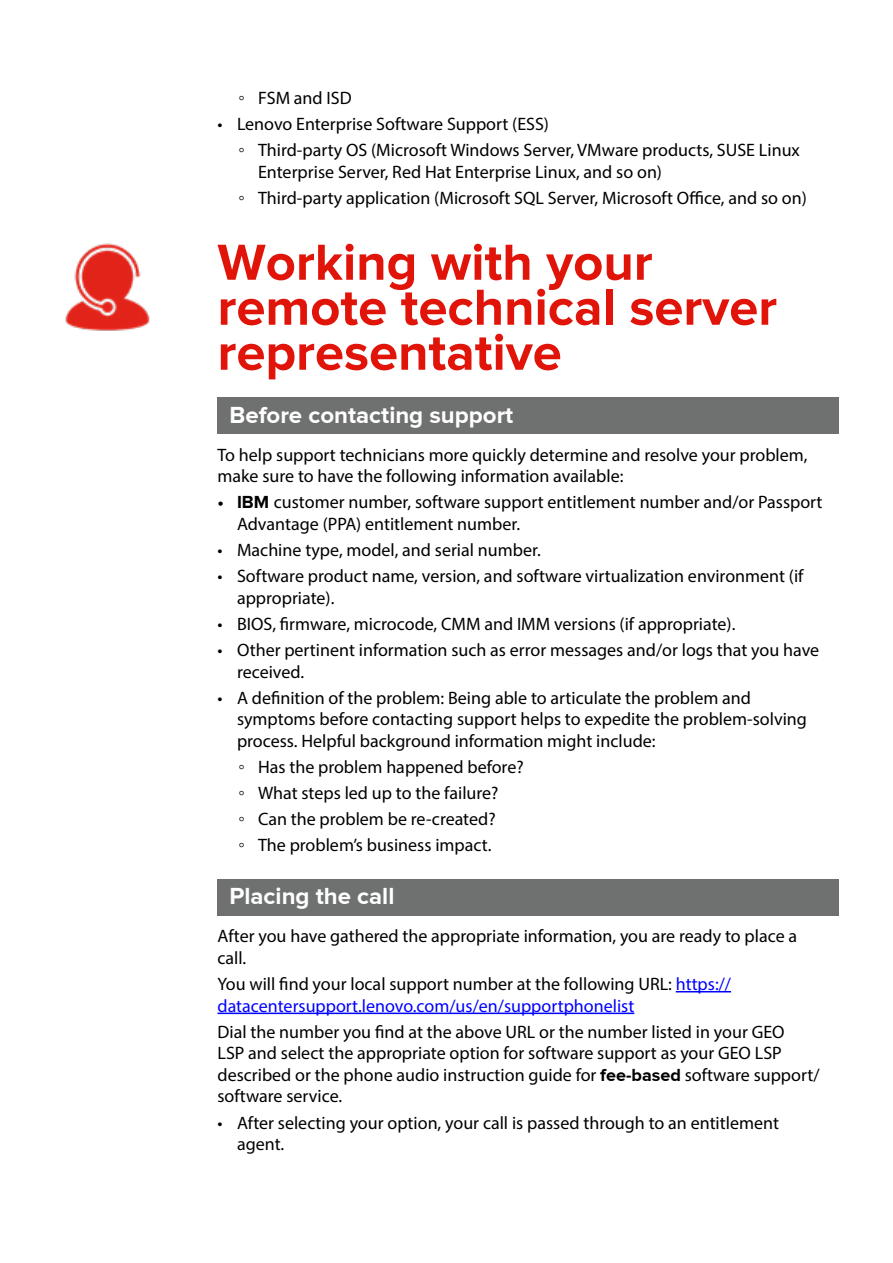
<style>
.page{position:relative;width:893px;height:1263px;background:#fff}
.page>*{position:absolute;margin:0;border:0;box-sizing:border-box;transform-origin:0 0}
.t1{font:700 52.5px/45px "Proxima Nova";color:#e1140a}
.t2{font:700 24px "Proxima Nova";color:#fff}
.t3{font:18px/21.6px "Myriad Pro";color:#000}
.t4{font:18px/21.6px "Myriad Pro";color:#00f}
.s1{font-family:"Arial"}
.s2{font-family:"Proxima Nova";font-weight:700}
.s3{color:#000}
</style>
<div class="page">
<div style="left:218px;top:398px;width:621px;height:36px;background:#6f7170"></div>
<div style="left:218px;top:879px;width:621px;height:36px;background:#6f7170"></div>
<hr style="left:676px;top:991px;width:55px;height:1px;background:#00f">
<hr style="left:218px;top:1012px;width:416px;height:2px;background:#00f">
<img style="left:65px;top:243px;width:85px;height:88px">
<p class="t3" style="left:239px;top:87px;width:115px"><span class="s1">◦</span> FSM and ISD</p>
<p class="t3" style="left:239px;top:111px;width:563px;line-height:26.1px;text-indent:-21px">• Lenovo Enterprise Software Support (ESS)<br><span class="s1">◦</span> Third-party OS (Microsoft Windows Server, VMware products, SUSE Linux</p>
<p class="t3" style="left:239px;top:159px;width:570px;line-height:26.1px;text-indent:19px">Enterprise Server, Red Hat Enterprise Linux, and so on)<br><span class="s1">◦</span> Third-party application (Microsoft SQL Server, Microsoft Office, and so on)</p>
<h1 class="t1" style="left:218px;top:239px;width:561px">Working with your remote technical server representative</h1>
<h2 class="t2" style="left:230px;top:401px;width:285px">Before contacting support</h2>
<p class="t3" style="left:218px;top:444px;width:592px">To help support technicians more quickly determine and resolve your problem, make sure to have the following information available:</p>
<p class="t3" style="left:237px;top:491px;width:587px;text-indent:-19px"><span class="s2">• IBM</span> customer number, software support entitlement number and/or Passport<br>Advantage (PPA) entitlement number.</p>
<p class="t3" style="left:218px;top:539px;width:325px">• Machine type, model, and serial number.</p>
<p class="t3" style="left:237px;top:565px;width:568px;text-indent:-19px">• Software product name, version, and software virtualization environment (if appropriate).</p>
<p class="t3" style="left:218px;top:613px;width:519px">• BIOS, firmware, microcode, CMM and IMM versions (if appropriate).</p>
<p class="t3" style="left:237px;top:639px;width:584px;text-indent:-19px">• Other pertinent information such as error messages and/or logs that you have received.</p>
<p class="t3" style="left:237px;top:687px;width:571px;text-indent:-19px">• A definition of the problem: Being able to articulate the problem and symptoms before contacting support helps to expedite the problem-solving process. Helpful background information might include:</p>
<p class="t3" style="left:239px;top:754px;width:287px;line-height:26.1px"><span class="s1">◦</span> Has the problem happened before? <span class="s1">◦</span> What steps led up to the failure?<br><span class="s1">◦</span> Can the problem be re-created?<br><span class="s1">◦</span> The problem’s business impact.</p>
<h2 class="t2" style="left:230px;top:882px;width:166px">Placing the call</h2>
<p class="t3" style="left:218px;top:925px;width:581px">After you have gathered the appropriate information, you are ready to place a call.</p>
<p class="t4" style="left:218px;top:973px;width:515px"><span class="s3">You will find your local support number at the following URL:</span> https:// datacentersupport.lenovo.com/us/en/supportphonelist</p>
<p class="t3" style="left:218px;top:1020px;width:603px">Dial the number you find at the above URL or the number listed in your GEO<br>LSP and select the appropriate option for software support as your GEO LSP described or the phone audio instruction guide for <span class="s2">fee-based</span> software support/ software service.</p>
<p class="t3" style="left:237px;top:1111px;width:543px;text-indent:-19px">• After selecting your option, your call is passed through to an entitlement agent.</p>
</div>
